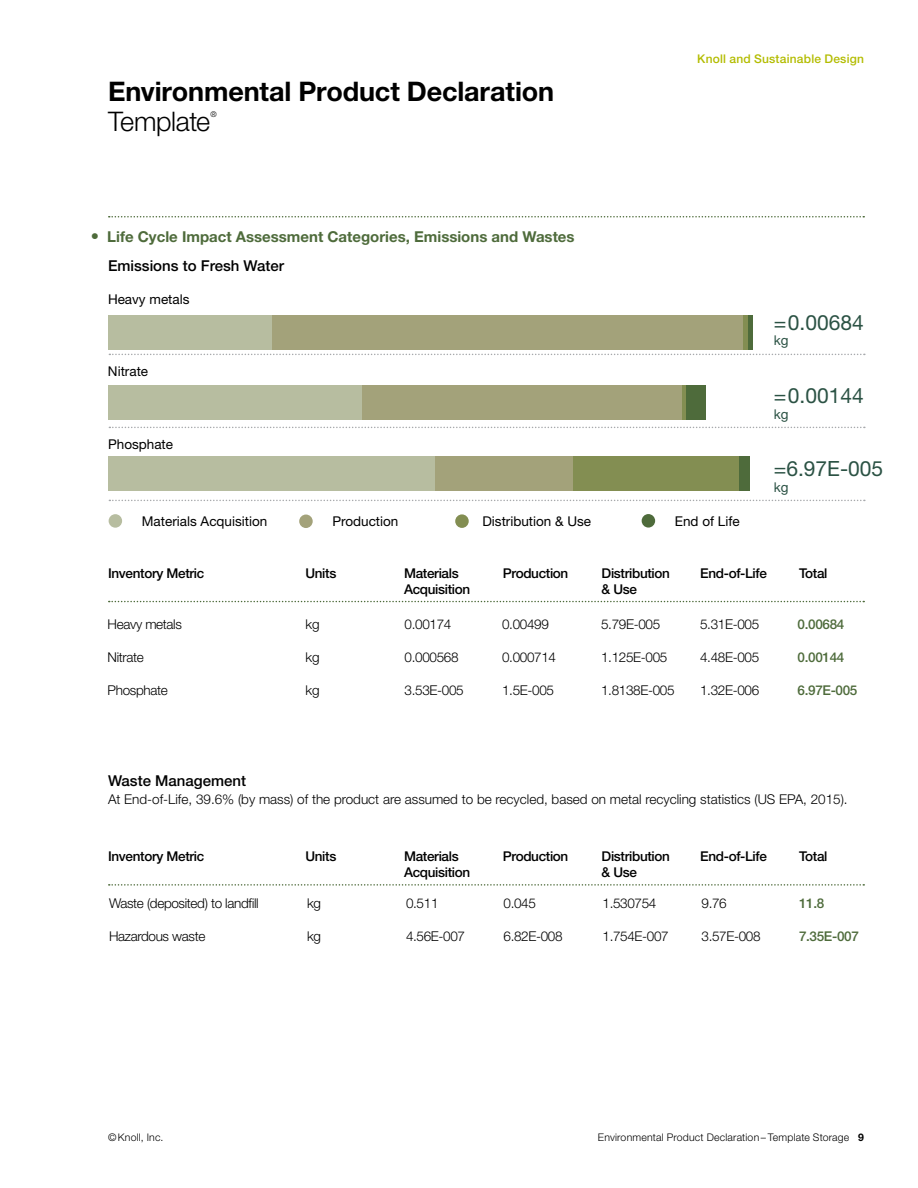
<style>
.page{position:relative;width:918px;height:1188px;background:#fff}
.page>*{position:absolute;margin:0;border:0;box-sizing:border-box;transform-origin:0 0}
.t1{font:700 27px "Helvetica Neue LT Std";letter-spacing:-.005em;color:#000}
.t2{font:300 27px "Helvetica Neue LT Std";letter-spacing:-.015em;color:#000}
.t3{font:21px "Helvetica Neue LT Std";color:#2b5244}
.t4{font:700 15px "Helvetica Neue LT Std";color:#4e6b3b}
.t5{font:500 15px "Helvetica Neue LT Std";color:#000}
.t6{font:300 13.5px "Helvetica Neue LT Std";letter-spacing:-.025em;color:#000}
.t7{font:500 13.5px/16.5px "Helvetica Neue LT Std";letter-spacing:-.025em;color:#000}
.t8{font:300 13.5px "Helvetica Neue LT Std";color:#000}
.t9{font:13.5px "Helvetica Neue LT Std";color:#000}
.t10{font:500 13.5px "Helvetica Neue LT Std";letter-spacing:-.025em;color:#4e6b3b}
.t11{font:13.5px "Helvetica Neue LT Std";color:#2b5244}
.t12{font:500 12px "Helvetica Neue LT Std";letter-spacing:.02em;color:#b3bc00}
.t13{font:300 10.5px "Helvetica Neue LT Std";letter-spacing:.02em;color:#000}
.t14{font:300 7.8px "Helvetica Neue LT Std";color:#000}
.s1{font-size:16.5px}
.s2{font-weight:700}
</style>
<div class="page">
<svg style="left:109px;top:601px;width:755px;height:1px"></svg>
<svg style="left:109px;top:354px;width:756px;height:1px"></svg>
<svg style="left:109px;top:427px;width:756px;height:1px"></svg>
<svg style="left:109px;top:500px;width:756px;height:1px"></svg>
<div style="left:109px;top:514px;width:13px;height:14px;background:#b7bda0;border-radius:50%"></div>
<div style="left:455px;top:514px;width:14px;height:14px;background:#838e52;border-radius:50%"></div>
<div style="left:642px;top:514px;width:13px;height:14px;background:#4e6b3b;border-radius:50%"></div>
<div style="left:299px;top:515px;width:14px;height:13px;background:#a3a27a;border-radius:50%"></div>
<svg style="left:109px;top:884px;width:755px;height:2px"></svg>
<div style="left:747px;top:315px;width:6px;height:35px;background:#4e6b3b"></div>
<div style="left:742px;top:315px;width:5px;height:35px;background:#838e52"></div>
<div style="left:272px;top:315px;width:471px;height:35px;background:#a3a27a"></div>
<div style="left:108px;top:315px;width:164px;height:35px;background:#b7bda0"></div>
<div style="left:686px;top:386px;width:20px;height:34px;background:#4e6b3b"></div>
<div style="left:680px;top:386px;width:6px;height:34px;background:#838e52"></div>
<div style="left:362px;top:386px;width:320px;height:34px;background:#a3a27a"></div>
<div style="left:108px;top:386px;width:254px;height:34px;background:#b7bda0"></div>
<div style="left:738px;top:456px;width:12px;height:35px;background:#4e6b3b"></div>
<div style="left:571px;top:456px;width:168px;height:35px;background:#838e52"></div>
<div style="left:434px;top:456px;width:139px;height:35px;background:#a3a27a"></div>
<div style="left:108px;top:456px;width:326px;height:35px;background:#b7bda0"></div>
<svg style="left:109px;top:216px;width:755px;height:2px"></svg>
<h1 class="t1" style="left:108px;top:75px;width:448px">Environmental Product Declaration</h1>
<h1 class="t2" style="left:108px;top:105px;width:104px">Template</h1>
<p class="t14" style="left:210px;top:110px;width:8px">®</p>
<p class="t4" style="left:91px;top:227px;width:485px"><span class="s1">•</span> Life Cycle Impact Assessment Categories, Emissions and Wastes</p>
<p class="t5" style="left:108px;top:257px;width:178px">Emissions to Fresh Water</p>
<p class="t9" style="left:108px;top:291px;width:83px">Heavy metals</p>
<p class="t9" style="left:108px;top:363px;width:42px">Nitrate</p>
<p class="t9" style="left:108px;top:436px;width:67px">Phosphate</p>
<p class="t12" style="left:697px;top:51px;width:168px">Knoll and Sustainable Design</p>
<h2 class="t3" style="left:774px;top:310px;width:92px">=0.00684</h2>
<p class="t11" style="left:774px;top:333px;width:16px">kg</p>
<h2 class="t3" style="left:774px;top:383px;width:92px">=0.00144</h2>
<p class="t11" style="left:774px;top:406px;width:16px">kg</p>
<h2 class="t3" style="left:774px;top:456px;width:111px">=6.97E-005</h2>
<p class="t11" style="left:774px;top:479px;width:16px">kg</p>
<p class="t9" style="left:142px;top:513px;width:127px">Materials Acquisition</p>
<p class="t9" style="left:332px;top:513px;width:68px">Production</p>
<p class="t9" style="left:482px;top:513px;width:110px">Distribution &amp; Use</p>
<p class="t9" style="left:675px;top:513px;width:66px">End of Life</p>
<p class="t7" style="left:108px;top:564px;width:98px">Inventory Metric</p>
<p class="t7" style="left:305px;top:564px;width:32px">Units</p>
<p class="t7" style="left:404px;top:564px;width:68px">Materials<br>Acquisition</p>
<p class="t7" style="left:503px;top:564px;width:67px">Production</p>
<p class="t7" style="left:602px;top:564px;width:70px">Distribution &amp; Use</p>
<p class="t7" style="left:700px;top:564px;width:68px">End-of-Life</p>
<p class="t7" style="left:799px;top:564px;width:30px">Total</p>
<p class="t6" style="left:108px;top:616px;width:76px">Heavy metals</p>
<p class="t6" style="left:306px;top:616px;width:15px">kg</p>
<p class="t6" style="left:405px;top:616px;width:48px">0.00174</p>
<p class="t6" style="left:502px;top:616px;width:48px">0.00499</p>
<p class="t6" style="left:601px;top:616px;width:61px">5.79E-005</p>
<p class="t6" style="left:700px;top:616px;width:61px">5.31E-005</p>
<p class="t10" style="left:798px;top:616px;width:48px">0.00684</p>
<p class="t6" style="left:108px;top:649px;width:38px">Nitrate</p>
<p class="t6" style="left:306px;top:649px;width:15px">kg</p>
<p class="t6" style="left:405px;top:649px;width:55px">0.000568</p>
<p class="t6" style="left:502px;top:649px;width:55px">0.000714</p>
<p class="t6" style="left:601px;top:649px;width:68px">1.125E-005</p>
<p class="t6" style="left:700px;top:649px;width:61px">4.48E-005</p>
<p class="t10" style="left:798px;top:649px;width:48px">0.00144</p>
<p class="t6" style="left:108px;top:682px;width:62px">Phosphate</p>
<p class="t6" style="left:306px;top:682px;width:15px">kg</p>
<p class="t6" style="left:405px;top:682px;width:61px">3.53E-005</p>
<p class="t6" style="left:502px;top:682px;width:53px">1.5E-005</p>
<p class="t6" style="left:601px;top:682px;width:75px">1.8138E-005</p>
<p class="t6" style="left:700px;top:682px;width:61px">1.32E-006</p>
<p class="t10" style="left:798px;top:682px;width:61px">6.97E-005</p>
<p class="t5" style="left:108px;top:771px;width:140px">Waste Management</p>
<p class="t8" style="left:108px;top:791px;width:741px">At End-of-Life, 39.6% (by mass) of the product are assumed to be recycled, based on metal recycling statistics (US EPA, 2015).</p>
<p class="t7" style="left:108px;top:848px;width:98px">Inventory Metric</p>
<p class="t7" style="left:305px;top:848px;width:32px">Units</p>
<p class="t7" style="left:404px;top:848px;width:68px">Materials<br>Acquisition</p>
<p class="t7" style="left:503px;top:848px;width:67px">Production</p>
<p class="t7" style="left:602px;top:848px;width:70px">Distribution &amp; Use</p>
<p class="t7" style="left:700px;top:848px;width:68px">End-of-Life</p>
<p class="t7" style="left:799px;top:848px;width:30px">Total</p>
<p class="t6" style="left:109px;top:895px;width:151px">Waste (deposited) to landfill</p>
<p class="t6" style="left:307px;top:895px;width:15px">kg</p>
<p class="t6" style="left:406px;top:895px;width:34px">0.511</p>
<p class="t6" style="left:504px;top:895px;width:34px">0.045</p>
<p class="t6" style="left:603px;top:895px;width:55px">1.530754</p>
<p class="t6" style="left:702px;top:895px;width:27px">9.76</p>
<p class="t10" style="left:799px;top:896px;width:27px">11.8</p>
<p class="t6" style="left:109px;top:928px;width:98px">Hazardous waste</p>
<p class="t6" style="left:307px;top:928px;width:15px">kg</p>
<p class="t6" style="left:406px;top:928px;width:61px">4.56E-007</p>
<p class="t6" style="left:504px;top:928px;width:61px">6.82E-008</p>
<p class="t6" style="left:603px;top:928px;width:68px">1.754E-007</p>
<p class="t6" style="left:702px;top:928px;width:61px">3.57E-008</p>
<p class="t10" style="left:799px;top:929px;width:61px">7.35E-007</p>
<p class="t13" style="left:108px;top:1131px;width:57px">©Knoll, Inc.</p>
<p class="t13" style="left:598px;top:1131px;width:268px">Environmental Product Declaration – Template Storage <span class="s2">9</span></p>
</div>
